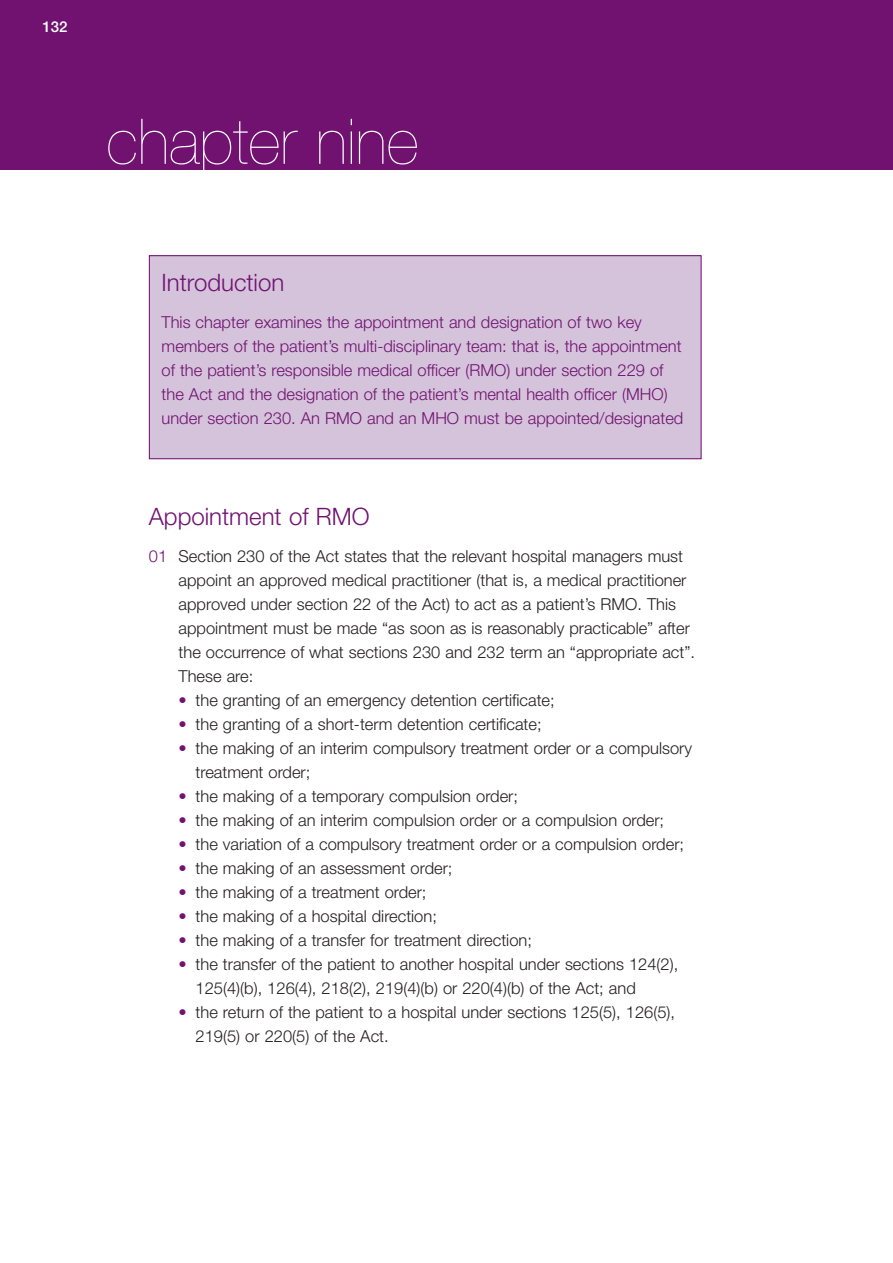
<style>
.page{position:relative;width:893px;height:1263px;background:#fff}
.page>*{position:absolute;margin:0;border:0;box-sizing:border-box;transform-origin:0 0}
.t1{font:200 63px "Helvetica Neue";color:#fff}
.t2{font:300 24px "Helvetica Neue";color:#711271}
.t3{font:300 16.5px/24px "Helvetica Neue";color:#231f20}
.t4{font:300 16.5px/24px "Helvetica Neue";color:#711271}
.t5{font:500 15px "Helvetica Neue";color:#fff}
.s1{color:#711271}
</style>
<div class="page">
<div style="left:0;top:0;width:893px;height:170px;background:#711271"></div>
<div style="left:149px;top:256px;width:552px;height:203px;background:#d4c3da"></div>
<div style="left:149px;top:255px;width:553px;height:204px;border:1px solid #711271"></div>
<p class="t5" style="left:43px;top:21px;width:27px">132</p>
<h1 class="t1" style="left:106px;top:105px;width:314px">chapter nine</h1>
<h2 class="t2" style="left:162px;top:268px;width:124px">Introduction</h2>
<p class="t4" style="left:162px;top:310px;width:523px">This chapter examines the appointment and designation of two key members of the patient’s multi-disciplinary team: that is, the appointment of the patient’s responsible medical officer (RMO) under section 229 of the Act and the designation of the patient’s mental health officer (MHO) under section 230. An RMO and an MHO must be appointed/designated</p>
<h2 class="t2" style="left:149px;top:502px;width:222px">Appointment of RMO</h2>
<p class="t3" style="left:179px;top:543px;width:518px;text-indent:-30px"><span class="s1">01</span> Section 230 of the Act states that the relevant hospital managers must appoint an approved medical practitioner (that is, a medical practitioner approved under section 22 of the Act) to act as a patient’s RMO. This appointment must be made “as soon as is reasonably practicable” after the occurrence of what sections 230 and 232 term an “appropriate act”.<br>These are:</p>
<p class="t3" style="left:179px;top:687px;width:378px"><span class="s1">•</span> the granting of an emergency detention certificate;</p>
<p class="t3" style="left:179px;top:711px;width:364px"><span class="s1">•</span> the granting of a short-term detention certificate;</p>
<p class="t3" style="left:196px;top:735px;width:498px;text-indent:-17px"><span class="s1">•</span> the making of an interim compulsory treatment order or a compulsory treatment order;</p>
<p class="t3" style="left:179px;top:783px;width:341px"><span class="s1">•</span> the making of a temporary compulsion order;</p>
<p class="t3" style="left:179px;top:807px;width:487px"><span class="s1">•</span> the making of an interim compulsion order or a compulsion order;</p>
<p class="t3" style="left:179px;top:831px;width:507px"><span class="s1">•</span> the variation of a compulsory treatment order or a compulsion order;</p>
<p class="t3" style="left:179px;top:855px;width:275px"><span class="s1">•</span> the making of an assessment order;</p>
<p class="t3" style="left:179px;top:879px;width:249px"><span class="s1">•</span> the making of a treatment order;</p>
<p class="t3" style="left:179px;top:903px;width:260px"><span class="s1">•</span> the making of a hospital direction;</p>
<p class="t3" style="left:179px;top:927px;width:355px"><span class="s1">•</span> the making of a transfer for treatment direction;</p>
<p class="t3" style="left:196px;top:951px;width:484px;text-indent:-17px"><span class="s1">•</span> the transfer of the patient to another hospital under sections 124(2),<br>125(4)(b), 126(4), 218(2), 219(4)(b) or 220(4)(b) of the Act; and</p>
<p class="t3" style="left:196px;top:999px;width:481px;text-indent:-17px"><span class="s1">•</span> the return of the patient to a hospital under sections 125(5), 126(5),<br>219(5) or 220(5) of the Act.</p>
</div>
